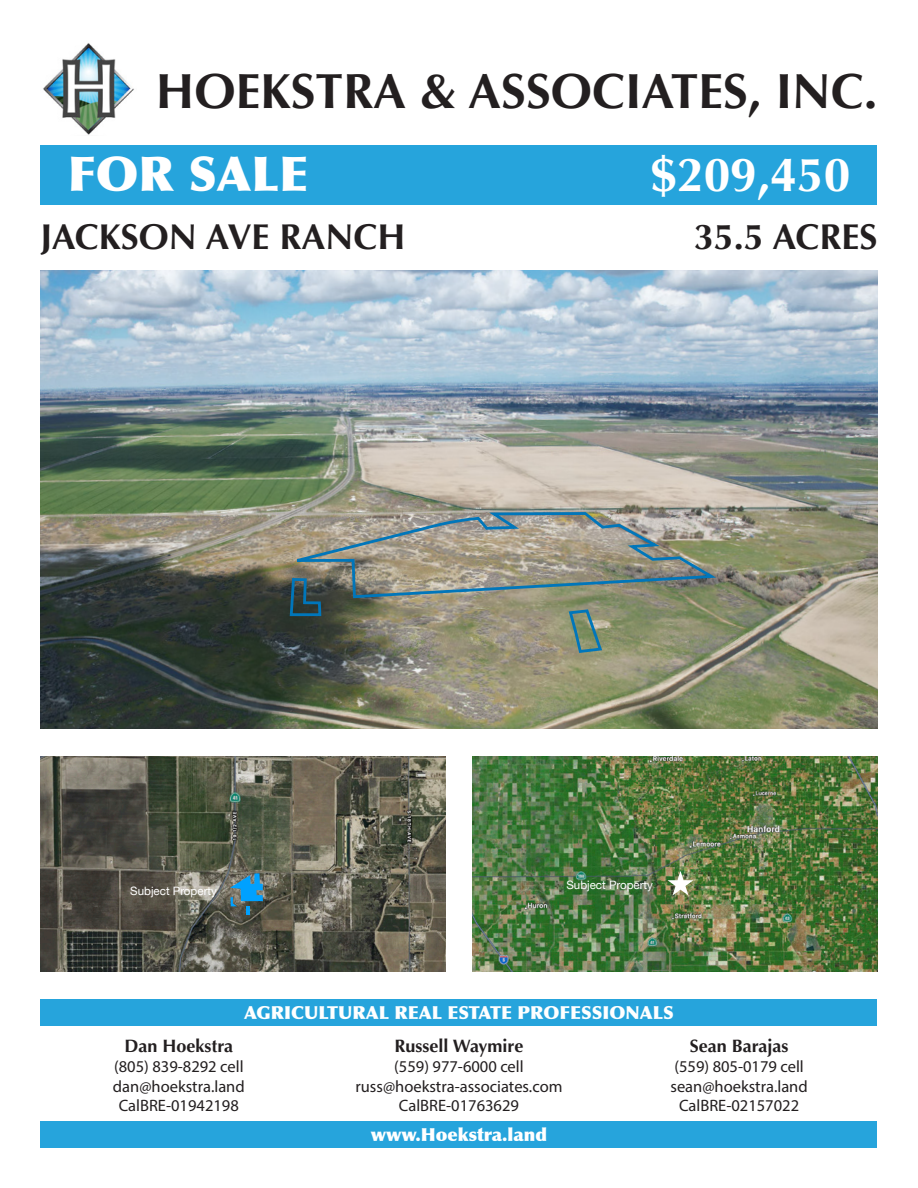
<style>
.page{position:relative;width:918px;height:1188px;background:#fff}
.page>*{position:absolute;margin:0;border:0;box-sizing:border-box;transform-origin:0 0}
.t1{font:700 49.5px "Optima";color:#231f20}
.t2{font:700 48px "Optima";color:#fff}
.t3{font:900 48px "Optima";color:#fff}
.t4{font:700 36px "Optima";color:#231f20}
.t5{font:900 18px "Optima";color:#fff}
.t6{font:700 18px "Optima";color:#231f20}
.t7{font:16.5px "Myriad Pro";color:#231f20}
.t8{font:11.55px "Helvetica Neue";color:#fff}
</style>
<div class="page">
<img style="left:43px;top:43px;width:91px;height:92px">
<div style="left:40px;top:145px;width:838px;height:60px;background:#26a4dc"></div>
<div style="left:40px;top:1121px;width:838px;height:27px;background:#26a4dc"></div>
<div style="left:40px;top:999px;width:838px;height:27px;background:#26a4dc"></div>
<img style="left:40px;top:270px;width:838px;height:459px">
<svg style="left:288px;top:511px;width:431px;height:144px;background:#8b8e7d"></svg>
<img style="left:472px;top:756px;width:406px;height:216px">
<svg style="left:668px;top:871px;width:25px;height:25px"></svg>
<img style="left:40px;top:756px;width:406px;height:216px">
<svg style="left:230px;top:873px;width:33px;height:41px"></svg>
<h1 class="t1" style="left:156px;top:62px;width:723px">HOEKSTRA &amp; ASSOCIATES, INC.</h1>
<p class="t3" style="left:68px;top:145px;width:242px">FOR SALE</p>
<p class="t2" style="left:650px;top:147px;width:202px">$209,450</p>
<p class="t4" style="left:40px;top:216px;width:367px">JACKSON AVE RANCH</p>
<p class="t4" style="left:694px;top:216px;width:185px">35.5 ACRES</p>
<p class="t8" style="left:130px;top:882px;width:88px">Subject Property</p>
<p class="t8" style="left:566px;top:877px;width:88px">Subject Property</p>
<p class="t5" style="left:244px;top:1002px;width:431px">AGRICULTURAL REAL ESTATE PROFESSIONALS</p>
<p class="t6" style="left:124px;top:1035px;width:110px">Dan Hoekstra</p>
<p class="t7" style="left:114px;top:1056px;width:131px">(805) 839-8292 cell</p>
<p class="t7" style="left:113px;top:1076px;width:133px">dan@hoekstra.land</p>
<p class="t7" style="left:119px;top:1096px;width:122px">CalBRE-01942198</p>
<p class="t6" style="left:394px;top:1035px;width:131px">Russell Waymire</p>
<p class="t7" style="left:394px;top:1056px;width:131px">(559) 977-6000 cell</p>
<p class="t7" style="left:356px;top:1076px;width:208px">russ@hoekstra-associates.com</p>
<p class="t7" style="left:399px;top:1096px;width:122px">CalBRE-01763629</p>
<p class="t5" style="left:371px;top:1124px;width:178px">www.Hoekstra.land</p>
<p class="t6" style="left:690px;top:1035px;width:100px">Sean Barajas</p>
<p class="t7" style="left:674px;top:1056px;width:131px">(559) 805-0179 cell</p>
<p class="t7" style="left:670px;top:1076px;width:139px">sean@hoekstra.land</p>
<p class="t7" style="left:679px;top:1096px;width:122px">CalBRE-02157022</p>
</div>
